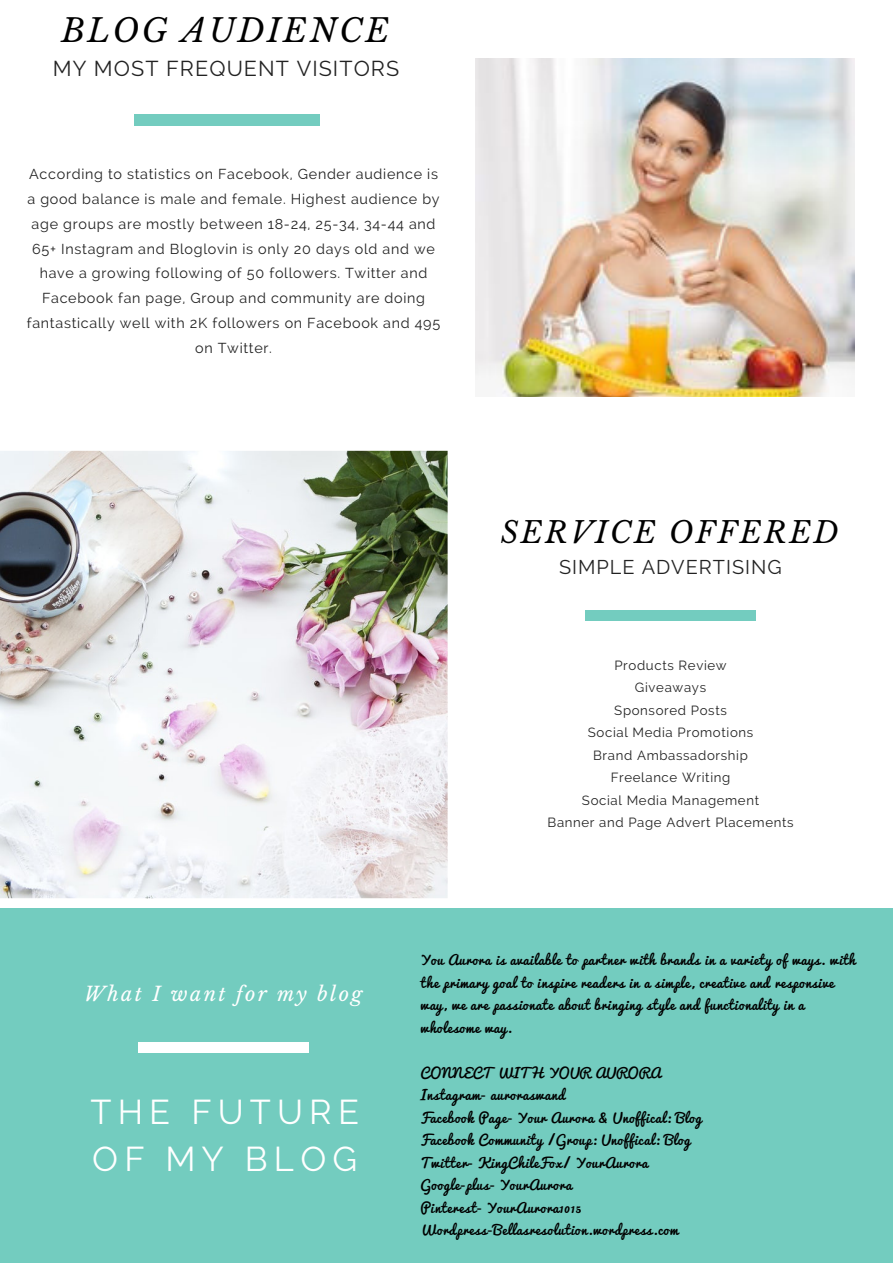
<style>
.page{position:relative;width:893px;height:1263px;background:#fff}
.page>*{position:absolute;margin:0;border:0;box-sizing:border-box;transform-origin:0 0}
.t1{font:34.35px/47.2px "Raleway";letter-spacing:.18em;color:#fff}
.t2{font:italic 32.25px "Libre Baskerville";letter-spacing:.08em;color:#000}
.t3{font:italic 29.7px "Libre Baskerville";letter-spacing:.08em;color:#000}
.t4{font:21.45px "Raleway";letter-spacing:.05em;color:#222}
.t5{font:italic 19.8px "Libre Baskerville";letter-spacing:.12em;color:#fff}
.t6{font:19.8px "Raleway";letter-spacing:.05em;color:#222}
.t7{font:14.25px/24.8px "Raleway";letter-spacing:.05em;color:#222;text-align:center}
.t8{font:13.2px/22.5px "Pacifico";letter-spacing:.05em;color:#000}
.t9{font:13.2px/22.5px "Raleway";letter-spacing:.05em;color:#222;text-align:center}
</style>
<div class="page">
<div style="left:0;top:908px;width:892px;height:354px;background:#73ccbf"></div>
<img style="left:475px;top:58px;width:379px;height:339px">
<img style="left:0;top:451px;width:447px;height:447px">
<div style="left:134px;top:115px;width:185px;height:11px;background:#73ccbf"></div>
<div style="left:585px;top:610px;width:170px;height:10px;background:#73ccbf"></div>
<div style="left:138px;top:1042px;width:171px;height:10px;background:#fff"></div>
<h2 class="t2" style="left:61px;top:10px;width:329px">BLOG AUDIENCE</h2>
<h3 class="t4" style="left:53px;top:56px;width:348px">MY MOST FREQUENT VISITORS</h3>
<p class="t7" style="left:27px;top:162px;width:415px">According to statistics on Facebook, Gender audience is a good balance is male and female. Highest audience by age groups are mostly between 18-24, 25-34, 34-44 and 65+ Instagram and Bloglovin is only 20 days old and we have a growing following of 50 followers. Twitter and Facebook fan page, Group and community are doing fantastically well with 2K followers on Facebook and 495 on Twitter.</p>
<h3 class="t3" style="left:500px;top:514px;width:339px">SERVICE OFFERED</h3>
<h3 class="t6" style="left:559px;top:555px;width:224px">SIMPLE ADVERTISING</h3>
<p class="t9" style="left:547px;top:654px;width:247px">Products Review<br>Giveaways<br>Sponsored Posts<br>Social Media Promotions<br>Brand Ambassadorship<br>Freelance Writing<br>Social Media Management<br>Banner and Page Advert Placements</p>
<h3 class="t5" style="left:84px;top:981px;width:280px">What I want for my blog</h3>
<h1 class="t1" style="left:90px;top:1088px;width:270px">THE FUTURE<br>OF MY BLOG</h1>
<p class="t8" style="left:420px;top:949px;width:436px">You Aurora is available to partner with brands in a variety of ways. with the primary goal to inspire readers in a simple, creative and responsive way, we are passionate about bringing style and functionality in a wholesome way.</p>
<p class="t8" style="left:420px;top:1062px;width:282px">CONNECT WITH YOUR AURORA Instagram- auroraswand<br>Facebook Page- Your Aurora &amp; Unoffical: Blog Facebook Community /Group: Unoffical: Blog Twitter- KingChileFox/ YourAurora Google-plus- YourAurora<br>Pinterest- YourAurora1015<br>Wordpress-Bellasresolution.wordpress.com</p>
</div>
